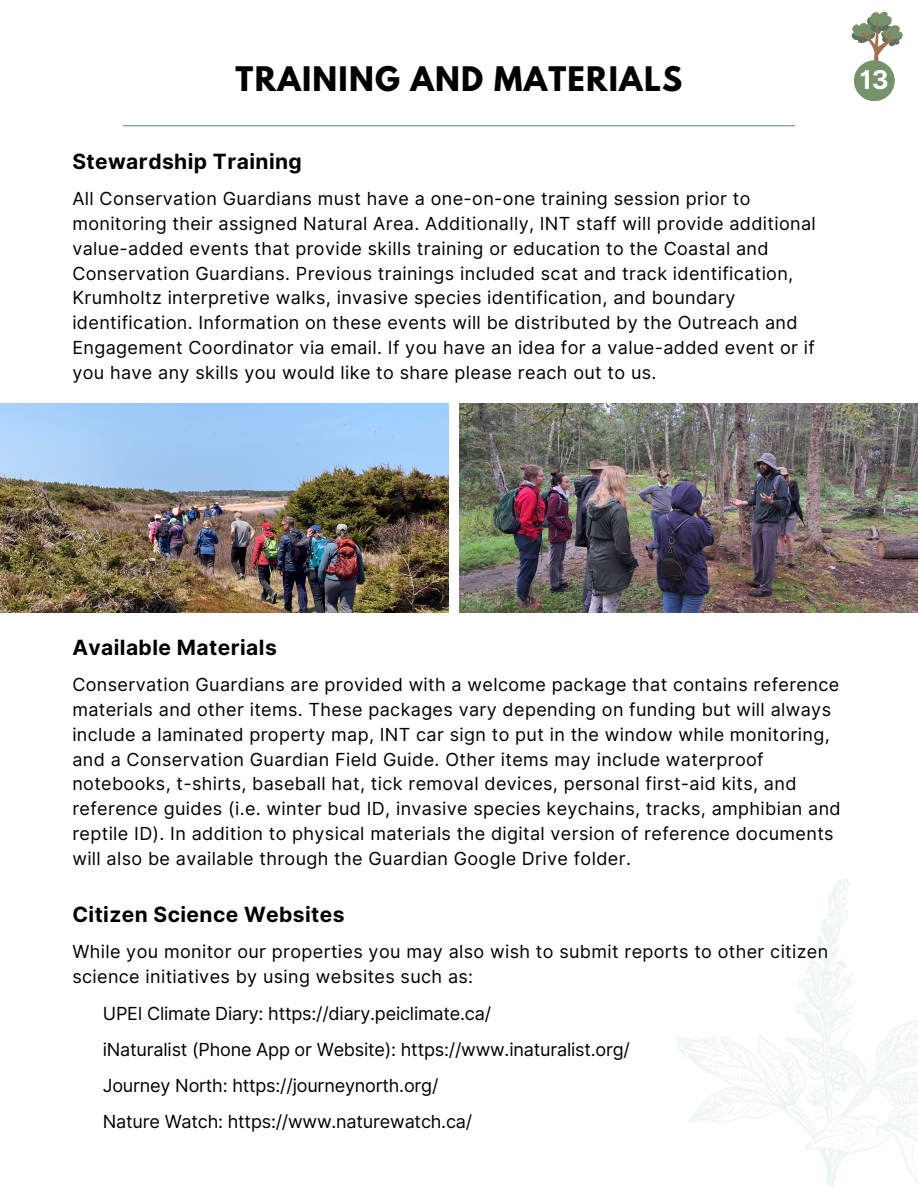
<style>
.page{position:relative;width:918px;height:1188px;background:#fff}
.page>*{position:absolute;margin:0;border:0;box-sizing:border-box;transform-origin:0 0}
.t1{font:700 30px "League Spartan";letter-spacing:.04em;color:#000}
.t2{font:700 25.8px "Inter";color:#fff}
.t3{font:700 21px "Inter";letter-spacing:.02em;color:#000}
.t4{font:18px/24.8px "Inter";letter-spacing:.02em;color:#000}
.t5{font:18px/36px "Inter";letter-spacing:-.01em;color:#000}
</style>
<div class="page">
<hr style="left:123px;top:125px;width:672px;height:1px;background:#6e9277">
<img style="left:0;top:403px;width:448px;height:210px">
<img style="left:460px;top:403px;width:457px;height:210px">
<svg style="left:852px;top:12px;width:51px;height:64px"></svg>
<div style="left:854px;top:60px;width:41px;height:41px;background:#75926b;border-radius:50%"></div>
<h1 class="t1" style="left:236px;top:55px;width:448px">TRAINING AND MATERIALS</h1>
<p class="t3" style="left:72px;top:147px;width:231px">Stewardship Training</p>
<p class="t4" style="left:72px;top:187px;width:745px">All Conservation Guardians must have a one-on-one training session prior to monitoring their assigned Natural Area. Additionally, INT staff will provide additional value-added events that provide skills training or education to the Coastal and Conservation Guardians. Previous trainings included scat and track identification, Krumholtz interpretive walks, invasive species identification, and boundary identification. Information on these events will be distributed by the Outreach and Engagement Coordinator via email. If you have an idea for a value-added event or if you have any skills you would like to share please reach out to us.</p>
<h2 class="t2" style="left:860px;top:61px;width:31px">13</h2>
<p class="t3" style="left:72px;top:633px;width:206px">Available Materials</p>
<p class="t4" style="left:72px;top:673px;width:770px">Conservation Guardians are provided with a welcome package that contains reference materials and other items. These packages vary depending on funding but will always include a laminated property map, INT car sign to put in the window while monitoring, and a Conservation Guardian Field Guide. Other items may include waterproof notebooks, t-shirts, baseball hat, tick removal devices, personal first-aid kits, and reference guides (i.e. winter bud ID, invasive species keychains, tracks, amphibian and reptile ID). In addition to physical materials the digital version of reference documents will also be available through the Guardian Google Drive folder.</p>
<p class="t3" style="left:72px;top:899px;width:274px">Citizen Science Websites</p>
<p class="t4" style="left:72px;top:939px;width:757px">While you monitor our properties you may also wish to submit reports to other citizen science initiatives by using websites such as:</p>
<p class="t5" style="left:103px;top:996px;width:529px">UPEI Climate Diary: https://diary.peiclimate.ca/<br>iNaturalist (Phone App or Website): https://www.inaturalist.org/ Journey North: https://journeynorth.org/<br>Nature Watch: https://www.naturewatch.ca/</p>
</div>
